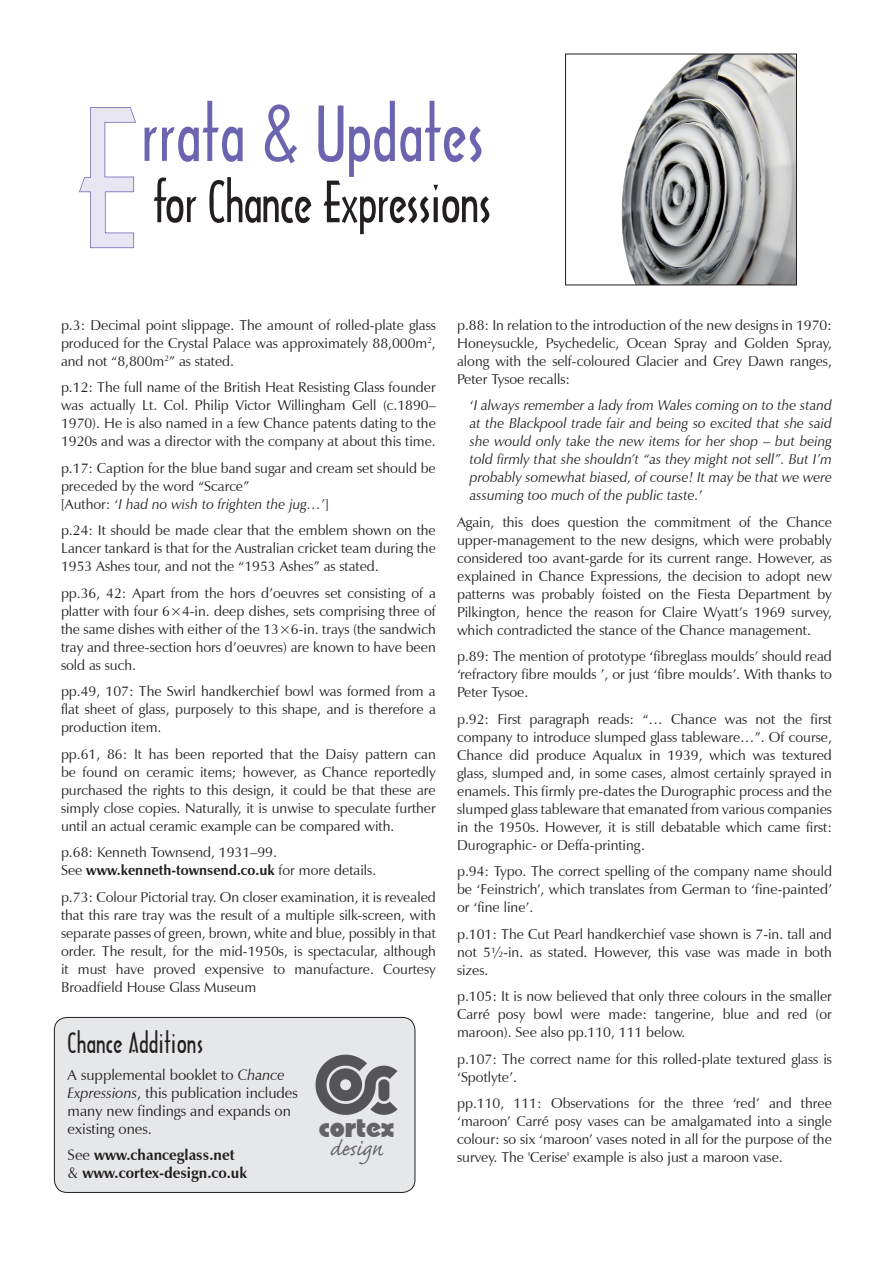
<style>
.page{position:relative;width:893px;height:1263px;background:#fff}
.page>*{position:absolute;margin:0;border:0;box-sizing:border-box;transform-origin:0 0}
.t1{font:180.9px "Architecture Plain";color:#e7e6f2}
.t2{font:72px "Architecture Plain";color:#6a65ae}
.t3{font:54px "Architecture Plain";letter-spacing:-.02em;color:#231f20}
.t4{font:27px "Architecture Plain";color:#231f20}
.t5{font:800 27px "Bauhaus IT Cby BT";color:#636366}
.t6{font:27px "Caflisch Script Pro";color:#636366}
.t7{font:15px/18px "Zapf Humanist 601 BT";color:#231f20}
.t8{font:700 15px/18px "Zapf Humanist 601 BT";color:#231f20}
.t9{font:14.25px/18px "Zapf Humanist 601 BT";color:#231f20;text-align:justify}
.t10{font:italic 14.25px/18px "Zapf Humanist 601 BT";color:#231f20;text-align:justify}
.s1{font-style:italic}
.s2{font-weight:700}
.s3{font-weight:400}
.s4{font-style:normal}
</style>
<div class="page">
<svg style="left:79px;top:107px;width:57px;height:142px"></svg>
<div style="left:54px;top:1017px;width:361px;height:175px;background:#e6e7e9;border-radius:13px"></div>
<div style="left:54px;top:1017px;width:361px;height:176px;border:1px solid #231f20;border-radius:13px"></div>
<img style="left:621px;top:56px;width:174px;height:227px">
<div style="left:565px;top:54px;width:232px;height:231px;border:1px solid #231f20"></div>
<svg style="left:315px;top:1055px;width:83px;height:60px"></svg>
<h1 class="t1" style="left:77px;top:67px;width:65px">E</h1>
<h2 class="t2" style="left:141px;top:89px;width:345px">rrata &amp; Updates</h2>
<h3 class="t3" style="left:153px;top:168px;width:340px">for Chance Expressions</h3>
<p class="t9" style="left:61px;top:316px;width:376px">p.3: Decimal point slippage. The amount of rolled-plate glass produced for the Crystal Palace was approximately 88,000m<sup>2</sup>, and not “8,800m<sup>2</sup>” as stated.</p>
<p class="t9" style="left:61px;top:378px;width:376px">p.12: The full name of the British Heat Resisting Glass founder was actually Lt. Col. Philip Victor Willingham Gell (c.1890– 1970). He is also named in a few Chance patents dating to the 1920s and was a director with the company at about this time.</p>
<p class="t9" style="left:61px;top:459px;width:376px;text-align:left">p.17: Caption for the blue band sugar and cream set should be preceded by the word “Scarce”<br>[Author: ‘<span class="s1">I had no wish to frighten the jug…</span>’]</p>
<p class="t9" style="left:61px;top:521px;width:376px">p.24: It should be made clear that the emblem shown on the Lancer tankard is that for the Australian cricket team during the 1953 Ashes tour, and not the “1953 Ashes” as stated.</p>
<p class="t9" style="left:61px;top:584px;width:376px">pp.36, 42: Apart from the hors d’oeuvres set consisting of a platter with four 6×4-in. deep dishes, sets comprising three of the same dishes with either of the 13×6-in. trays (the sandwich tray and three-section hors d’oeuvres) are known to have been sold as such.</p>
<p class="t9" style="left:61px;top:682px;width:376px">pp.49, 107: The Swirl handkerchief bowl was formed from a flat sheet of glass, purposely to this shape, and is therefore a production item.</p>
<p class="t9" style="left:61px;top:745px;width:376px">pp.61, 86: It has been reported that the Daisy pattern can be found on ceramic items; however, as Chance reportedly purchased the rights to this design, it could be that these are simply close copies. Naturally, it is unwise to speculate further until an actual ceramic example can be compared with.</p>
<p class="t9" style="left:61px;top:843px;width:317px">p.68: Kenneth Townsend, 1931–99.<br>See <span class="s2">www.kenneth-townsend.co.uk</span> for more details.</p>
<p class="t9" style="left:61px;top:888px;width:376px">p.73: Colour Pictorial tray. On closer examination, it is revealed that this rare tray was the result of a multiple silk-screen, with separate passes of green, brown, white and blue, possibly in that order. The result, for the mid-1950s, is spectacular, although it must have proved expensive to manufacture. Courtesy Broadfield House Glass Museum</p>
<h3 class="t4" style="left:68px;top:1026px;width:137px">Chance Additions</h3>
<p class="t7" style="left:68px;top:1065px;width:232px">A supplemental booklet to <span class="s1">Chance<br>Expressions</span>, this publication includes many new findings and expands on existing ones.</p>
<p class="t8" style="left:68px;top:1146px;width:181px"><span class="s3">See</span> www.chanceglass.net <span class="s3">&amp;</span> www.cortex-design.co.uk</p>
<h3 class="t5" style="left:319px;top:1111px;width:77px">cortex</h3>
<h3 class="t6" style="left:330px;top:1135px;width:55px">design</h3>
<p class="t9" style="left:457px;top:316px;width:376px">p.88: In relation to the introduction of the new designs in 1970:<br>Honeysuckle, Psychedelic, Ocean Spray and Golden Spray, along with the self-coloured Glacier and Grey Dawn ranges, Peter Tysoe recalls:</p>
<p class="t10" style="left:470px;top:396px;width:364px"><span class="s4">‘</span>I always remember a lady from Wales coming on to the stand at the Blackpool trade fair and being so excited that she said she would only take the new items for her shop – but being told firmly that she shouldn’t “as they might not sell”. But I’m probably somewhat biased, of course! It may be that we were assuming too much of the public taste.<span class="s4">’</span></p>
<p class="t9" style="left:457px;top:513px;width:376px">Again, this does question the commitment of the Chance upper-management to the new designs, which were probably considered too avant-garde for its current range. However, as explained in Chance Expressions, the decision to adopt new patterns was probably foisted on the Fiesta Department by Pilkington, hence the reason for Claire Wyatt’s 1969 survey, which contradicted the stance of the Chance management.</p>
<p class="t9" style="left:457px;top:647px;width:376px">p.89: The mention of prototype ‘fibreglass moulds’ should read ‘refractory fibre moulds ’, or just ‘fibre moulds’. With thanks to Peter Tysoe.</p>
<p class="t9" style="left:457px;top:710px;width:376px">p.92: First paragraph reads: “… Chance was not the first company to introduce slumped glass tableware…”. Of course, Chance did produce Aqualux in 1939, which was textured glass, slumped and, in some cases, almost certainly sprayed in enamels. This firmly pre-dates the Durographic process and the slumped glass tableware that emanated from various companies in the 1950s. However, it is still debatable which came first:<br>Durographic- or Deffa-printing.</p>
<p class="t9" style="left:457px;top:862px;width:376px">p.94: Typo. The correct spelling of the company name should be ‘Feinstrich’, which translates from German to ‘fine-painted’ or ‘fine line’.</p>
<p class="t9" style="left:457px;top:925px;width:376px">p.101: The Cut Pearl handkerchief vase shown is 7-in. tall and not 5½-in. as stated. However, this vase was made in both sizes.</p>
<p class="t9" style="left:457px;top:987px;width:376px">p.105: It is now believed that only three colours in the smaller Carré posy bowl were made: tangerine, blue and red (or maroon). See also pp.110, 111 below.</p>
<p class="t9" style="left:457px;top:1050px;width:376px">p.107: The correct name for this rolled-plate textured glass is ‘Spotlyte’.</p>
<p class="t9" style="left:457px;top:1094px;width:376px">pp.110, 111: Observations for the three ‘red’ and three ‘maroon’ Carré posy vases can be amalgamated into a single colour: so six ‘maroon’ vases noted in all for the purpose of the survey. The 'Cerise' example is also just a maroon vase.</p>
</div>
